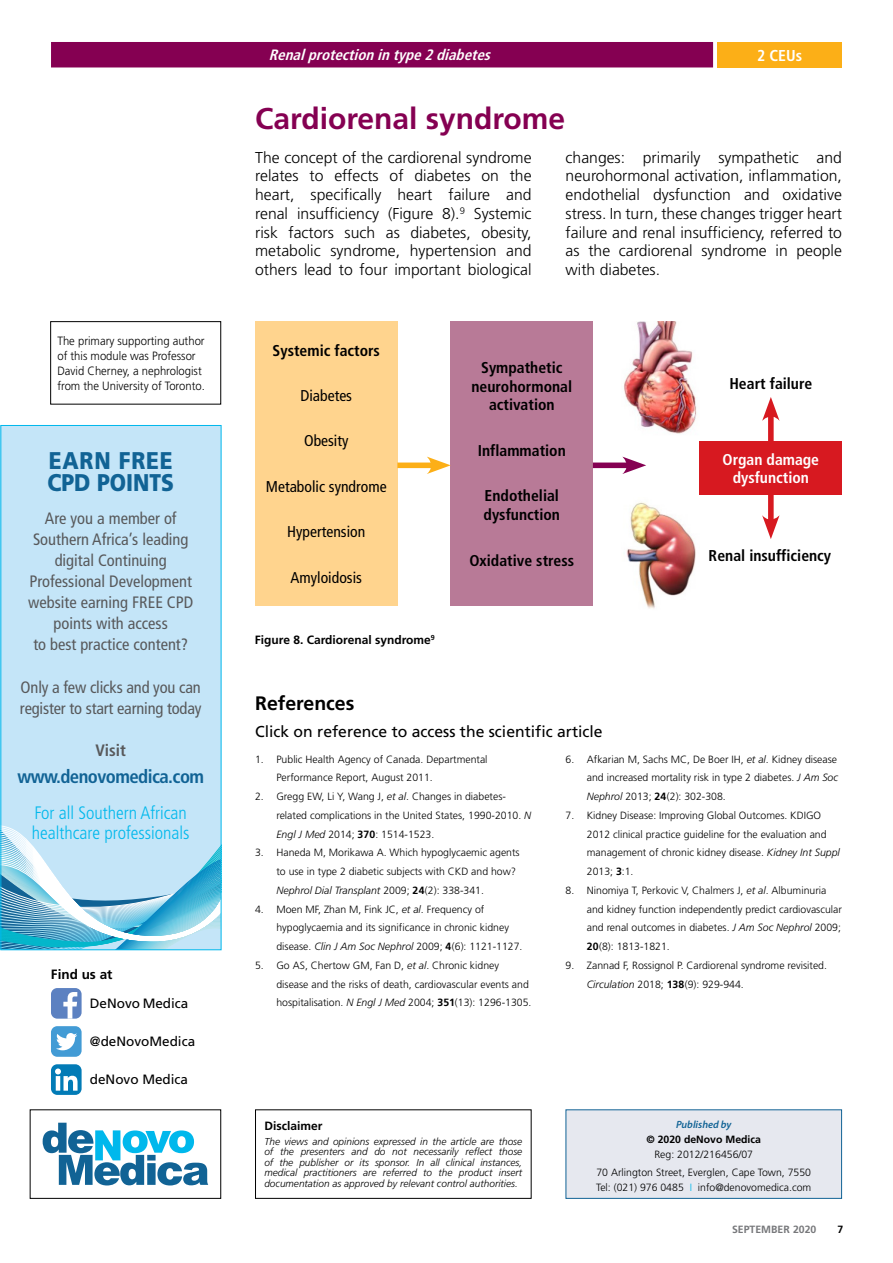
<style>
.page{position:relative;width:893px;height:1263px;background:#fff}
.page>*{position:absolute;margin:0;border:0;box-sizing:border-box;transform-origin:0 0}
.t1{font:700 30px "Frutiger LT Std";color:#850052}
.t2{font:900 24.15px/22.5px "Frutiger LT Std";color:#116395;scale:.87 1}
.t3{font:700 19.5px "Frutiger LT Std";color:#000}
.t4{font:700 condensed 18.75px "Frutiger LT Std";letter-spacing:-.03em;color:#116395}
.t5{font:300 condensed 18px/19.5px "Frutiger LT Std";color:#00b8ec}
.t6{font:condensed 16.5px/21px "Frutiger LT Std";color:#58595b;text-align:center}
.t7{font:700 condensed 16.5px "Frutiger LT Std";color:#58595b}
.t8{font:300 15.75px/18.8px "Frutiger LT Std";color:#000;text-align:justify}
.t9{font:700 condensed 15.75px/18.8px "Frutiger LT Std";color:#000;text-align:center}
.t10{font:condensed 15.75px "Frutiger LT Std";color:#000}
.t11{font:15.75px "Frutiger LT Std";color:#000}
.t12{font:700 condensed 15.75px/18.8px "Frutiger LT Std";color:#fff;text-align:center}
.t13{font:italic 700 condensed 15px "Frutiger LT Std";color:#fff}
.t14{font:13.5px "Frutiger LT Std";color:#000}
.t15{font:700 13.5px "Frutiger LT Std";color:#000}
.t16{font:300 12px/15px "Frutiger LT Std";color:#000;scale:.94 1}
.t17{font:700 12px "Frutiger LT Std";color:#000}
.t18{font:300 10.5px/18.8px "Frutiger LT Std";color:#000}
.t19{font:700 10.5px "Frutiger LT Std";color:#000}
.t20{font:700 10.5px "Frutiger LT Std";color:#77787b}
.t21{font:italic 600 10.5px "Myriad Pro";color:#116395}
.t22{font:italic 300 10.05px/10.5px "Frutiger LT Std";color:#000;text-align:justify}
.s1{font-style:italic}
.s2{font-weight:700}
.s3{color:#00b8ec}
</style>
<div class="page">
<div style="left:51px;top:42px;width:662px;height:25px;background:#850052"></div>
<div style="left:717px;top:42px;width:125px;height:25px;background:#fcaf17"></div>
<img style="left:624px;top:321px;width:73px;height:113px">
<div style="left:255px;top:321px;width:142px;height:284px;background:#ffd48e"></div>
<div style="left:451px;top:321px;width:142px;height:284px;background:#b87a97"></div>
<div style="left:397px;top:462px;width:40px;height:6px;background:#fcaf17"></div>
<svg style="left:427px;top:457px;width:24px;height:17px"></svg>
<div style="left:593px;top:462px;width:39px;height:6px;background:#850052"></div>
<svg style="left:622px;top:457px;width:24px;height:17px"></svg>
<img style="left:626px;top:502px;width:70px;height:107px">
<div style="left:700px;top:441px;width:142px;height:54px;background:#d71920"></div>
<div style="left:768px;top:411px;width:6px;height:30px;background:#d71920"></div>
<svg style="left:762px;top:397px;width:18px;height:24px"></svg>
<div style="left:768px;top:495px;width:6px;height:30px;background:#d71920"></div>
<svg style="left:762px;top:515px;width:18px;height:24px"></svg>
<div style="left:50px;top:321px;width:171px;height:83px;border:1px solid #000"></div>
<div style="left:255px;top:1109px;width:276px;height:90px;border:1px solid #000"></div>
<div style="left:30px;top:1109px;width:191px;height:90px;border:1px solid #000"></div>
<div style="left:566px;top:1109px;width:276px;height:90px;background:#e6e8ef;border:1px solid #116395"></div>
<svg style="left:43px;top:1123px;width:165px;height:62px"></svg>
<div style="left:1px;top:425px;width:220px;height:525px;background:#c4e5f8"></div>
<svg style="left:2px;top:825px;width:217px;height:123px"></svg>
<div style="left:0;top:425px;width:221px;height:525px;border:1px solid #00b8ec"></div>
<div style="left:51px;top:1026px;width:31px;height:31px;background:#429bd5;border-radius:6px"></div>
<svg style="left:56px;top:1033px;width:21px;height:17px"></svg>
<svg style="left:51px;top:988px;width:31px;height:31px"></svg>
<div style="left:51px;top:1064px;width:31px;height:31px;background:#027bb6;border-radius:6px"></div>
<svg style="left:55px;top:1068px;width:23px;height:23px"></svg>
<p class="t16" style="left:57px;top:333px;width:158px">The primary supporting author of this module was Professor<br>David Cherney, a nephrologist from the University of Toronto.</p>
<h2 class="t2" style="left:47px;top:449px;width:147px">EARN FREE<br>CPD POINTS</h2>
<h3 class="t6" style="left:28px;top:508px;width:166px">Are you a member of<br>Southern Africa’s leading digital Continuing<br>Professional Development website earning FREE CPD points with access<br>to best practice content?</h3>
<h3 class="t6" style="left:20px;top:676px;width:183px;text-align:left">Only a few clicks and you can register to start earning today</h3>
<h3 class="t7" style="left:95px;top:740px;width:32px">Visit</h3>
<h3 class="t4" style="left:17px;top:765px;width:188px">www.denovomedica.com</h3>
<h3 class="t5" style="left:32px;top:803px;width:159px">For all Southern African healthcare professionals</h3>
<p class="t15" style="left:51px;top:966px;width:63px">Find us at</p>
<p class="t14" style="left:90px;top:995px;width:100px">DeNovo Medica</p>
<p class="t14" style="left:90px;top:1033px;width:107px">@deNovoMedica</p>
<p class="t14" style="left:90px;top:1072px;width:100px">deNovo Medica</p>
<h3 class="t13" style="left:269px;top:46px;width:227px">Renalprotectionintype2diabetes</h3>
<h3 class="t12" style="left:757px;top:46px;width:46px">2 CEUs</h3>
<h1 class="t1" style="left:255px;top:101px;width:312px">Cardiorenal syndrome</h1>
<p class="t8" style="left:255px;top:148px;width:278px">The concept of the cardiorenal syndrome relates to effects of diabetes on the heart, specifically heart failure and renal insufficiency (Figure 8).<sup>9</sup> Systemic risk factors such as diabetes, obesity, metabolic syndrome, hypertension and others lead to four important biological</p>
<p class="t8" style="left:566px;top:148px;width:278px">changes: primarily sympathetic and neurohormonal activation, inflammation, endothelial dysfunction and oxidative stress. In turn, these changes trigger heart failure and renal insufficiency, referred to as the cardiorenal syndrome in people with diabetes.</p>
<h3 class="t9" style="left:273px;top:341px;width:109px">Systemic factors</h3>
<h3 class="t10" style="left:300px;top:386px;width:53px">Diabetes</h3>
<h3 class="t10" style="left:304px;top:432px;width:46px">Obesity</h3>
<h3 class="t10" style="left:266px;top:477px;width:122px">Metabolic syndrome</h3>
<h3 class="t10" style="left:287px;top:523px;width:80px">Hypertension</h3>
<h3 class="t10" style="left:291px;top:568px;width:73px">Amyloidosis</h3>
<p class="t17" style="left:255px;top:633px;width:181px">Figure 8. Cardiorenal syndrome<sup>9</sup></p>
<h3 class="t9" style="left:471px;top:358px;width:102px">Sympathetic neurohormonal activation</h3>
<h3 class="t9" style="left:478px;top:441px;width:90px">Inflammation</h3>
<h3 class="t9" style="left:484px;top:486px;width:78px;text-align:left">Endothelial dysfunction</h3>
<h3 class="t9" style="left:469px;top:551px;width:106px">Oxidative stress</h3>
<h3 class="t9" style="left:729px;top:374px;width:84px">Heart failure</h3>
<h3 class="t12" style="left:723px;top:450px;width:98px">Organ damage dysfunction</h3>
<h3 class="t9" style="left:709px;top:546px;width:124px">Renal insufficiency</h3>
<h3 class="t3" style="left:255px;top:691px;width:101px">References</h3>
<h3 class="t11" style="left:255px;top:722px;width:349px">Click on reference to access the scientific article</h3>
<p class="t18" style="left:276px;top:750px;width:213px;text-indent:-21px">1. Public Health Agency of Canada. Departmental<br>Performance Report, August 2011.</p>
<p class="t18" style="left:276px;top:787px;width:256px;text-indent:-21px">2. Gregg EW, Li Y, Wang J, <span class="s1">et al</span>. Changes in diabetes&shy;related complications in the United States, 1990-2010. <span class="s1">N<br>Engl J Med</span> 2014; <span class="s2">370</span>: 1514-1523.</p>
<p class="t18" style="left:276px;top:843px;width:245px;text-indent:-21px">3. Haneda M, Morikawa A. Which hypoglycaemic agents to use in type 2 diabetic subjects with CKD and how?<br><span class="s1">Nephrol Dial Transplant</span> 2009; <span class="s2">24</span>(2): 338-341.</p>
<p class="t18" style="left:276px;top:900px;width:248px;text-indent:-21px">4. Moen MF, Zhan M, Fink JC, <span class="s1">et al</span>. Frequency of hypoglycaemia and its significance in chronic kidney disease. <span class="s1">Clin J Am Soc Nephrol</span> 2009; <span class="s2">4</span>(6): 1121-1127.</p>
<p class="t18" style="left:276px;top:956px;width:257px;text-indent:-21px">5. Go AS, Chertow GM, Fan D, <span class="s1">et al</span>. Chronic kidney disease and the risks of death, cardiovascular events and hospitalisation. <span class="s1">N Engl J Med</span> 2004; <span class="s2">351</span>(13): 1296-1305.</p>
<p class="t18" style="left:587px;top:750px;width:253px;text-align:justify;text-indent:-21px">6. Afkarian M, Sachs MC, De Boer IH, <span class="s1">et al</span>. Kidney disease and increased mortality risk in type 2 diabetes. <span class="s1">J Am Soc Nephrol</span> 2013; <span class="s2">24</span>(2): 302-308.</p>
<p class="t18" style="left:587px;top:806px;width:255px;text-indent:-21px">7. Kidney Disease: Improving Global Outcomes. KDIGO 2012 clinical practice guideline for the evaluation and management of chronic kidney disease. <span class="s1">Kidney Int Suppl </span>2013; <span class="s2">3</span>:1.</p>
<p class="t18" style="left:587px;top:881px;width:257px;text-indent:-21px">8. Ninomiya T, Perkovic V, Chalmers J, <span class="s1">et al</span>. Albuminuria and kidney function independently predict cardiovascular and renal outcomes in diabetes. <span class="s1">J Am Soc Nephrol</span> 2009; <span class="s2">20</span>(8): 1813-1821.</p>
<p class="t18" style="left:587px;top:956px;width:242px;text-indent:-21px">9. Zannad F, Rossignol P. Cardiorenal syndrome revisited.<br><span class="s1">Circulation</span> 2018; <span class="s2">138</span>(9): 929-944.</p>
<p class="t17" style="left:264px;top:1119px;width:60px">Disclaimer</p>
<p class="t22" style="left:264px;top:1136px;width:259px">The views and opinions expressed in the article are those of the presenters and do not necessarily reflect those of the publisher or its sponsor. In all clinical instances, medical practitioners are referred to the product insert documentation as approved by relevant control authorities.</p>
<p class="t21" style="left:676px;top:1117px;width:57px">Published by</p>
<p class="t18" style="left:596px;top:1165px;width:216px;line-height:15px">70 Arlington Street, Everglen, Cape Town, 7550<br>Tel: (021) 976 0485 <span class="s3">I</span> info@denovomedica.com</p>
<p class="t19" style="left:646px;top:1133px;width:116px">© 2020 deNovo Medica</p>
<p class="t18" style="left:654px;top:1145px;width:100px">Reg: 2012/216456/07</p>
<p class="t20" style="left:732px;top:1223px;width:86px">SEPTEMBER 2020</p>
<p class="t19" style="left:838px;top:1223px;width:7px">7</p>
</div>
